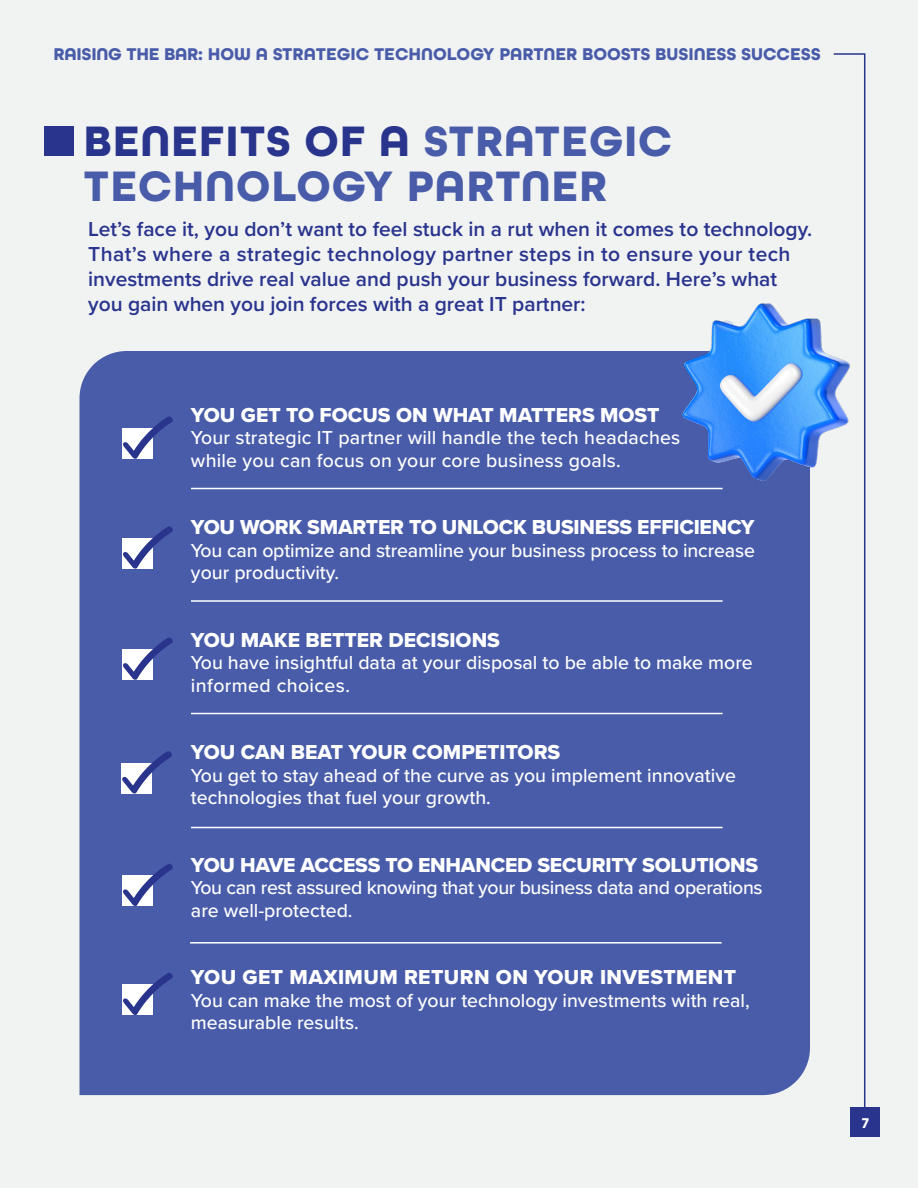
<style>
.page{position:relative;width:918px;height:1188px;background:#f1f3f3}
.page>*{position:absolute;margin:0;border:0;box-sizing:border-box;transform-origin:0 0}
.t1{font:700 45px/45px "All Round Gothic";letter-spacing:.02em;color:#495ca9}
.t2{font:600 21px/25.2px "Proxima Nova";color:#29348d}
.t3{font:21px "Proxima Nova Extrabld";letter-spacing:-.01em;color:#fff}
.t4{font:21px "Proxima Nova Extrabld";letter-spacing:.02em;color:#fff}
.t5{font:500 19.5px/22.5px "Proxima Nova";color:#fff}
.t6{font:500 19.5px/22.5px "Proxima Nova";letter-spacing:-.02em;color:#fff}
.t7{font:500 19.5px "Proxima Nova";letter-spacing:.02em;color:#fff}
.t8{font:700 18px "All Round Gothic";color:#495ca9}
.t9{font:700 15px "All Round Gothic";color:#fff}
.s1{color:#29348d}
</style>
<div class="page">
<div style="left:851px;top:1107px;width:29px;height:30px;background:#29348d"></div>
<svg style="left:833px;top:53px;width:33px;height:1056px"></svg>
<div style="left:80px;top:351px;width:730px;height:744px;background:#495ca9"></div>
<div style="left:45px;top:126px;width:29px;height:29px;background:#29348d"></div>
<hr style="left:191px;top:488px;width:532px;height:1px;background:#fff">
<hr style="left:191px;top:600px;width:532px;height:2px;background:#fff">
<hr style="left:191px;top:713px;width:532px;height:1px;background:#fff">
<hr style="left:191px;top:827px;width:532px;height:1px;background:#fff">
<div style="left:122px;top:428px;width:31px;height:31px;background:#fff"></div>
<div style="left:122px;top:538px;width:31px;height:31px;background:#fff"></div>
<div style="left:122px;top:649px;width:31px;height:31px;background:#fff"></div>
<div style="left:122px;top:875px;width:31px;height:31px;background:#fff"></div>
<div style="left:122px;top:984px;width:31px;height:31px;background:#fff"></div>
<svg style="left:123px;top:416px;width:50px;height:43px"></svg>
<svg style="left:123px;top:526px;width:50px;height:43px"></svg>
<svg style="left:123px;top:637px;width:50px;height:43px"></svg>
<svg style="left:123px;top:864px;width:50px;height:42px"></svg>
<svg style="left:123px;top:973px;width:50px;height:42px"></svg>
<img style="left:646px;top:272px;width:220px;height:243px">
<hr style="left:190px;top:942px;width:532px;height:2px;background:#fff">
<div style="left:121px;top:763px;width:31px;height:31px;background:#fff"></div>
<svg style="left:122px;top:751px;width:50px;height:43px"></svg>
<p class="t8" style="left:53px;top:43px;width:769px">RAISING THE BAR: HOW A STRATEGIC TECHNOLOGY PARTNER BOOSTS BUSINESS SUCCESS</p>
<p class="t1" style="left:84px;top:119px;width:590px"><span class="s1">BENEFITS OF A</span> STRATEGIC<br>TECHNOLOGY PARTNER</p>
<p class="t2" style="left:88px;top:216px;width:726px">Let’s face it, you don’t want to feel stuck in a rut when it comes to technology.<br>That’s where a strategic technology partner steps in to ensure your tech investments drive real value and push your business forward. Here’s what you gain when you join forces with a great IT partner:</p>
<p class="t3" style="left:191px;top:399px;width:470px">YOU GET TO FOCUS ON WHAT MATTERS MOST</p>
<p class="t5" style="left:191px;top:426px;width:491px">Your strategic IT partner will handle the tech headaches</p>
<p class="t5" style="left:191px;top:448px;width:431px">while you can focus on your core business goals.</p>
<p class="t3" style="left:191px;top:512px;width:565px">YOU WORK SMARTER TO UNLOCK BUSINESS EFFICIENCY</p>
<p class="t5" style="left:191px;top:538px;width:565px">You can optimize and streamline your business process to increase your productivity.</p>
<p class="t3" style="left:191px;top:624px;width:310px">YOU MAKE BETTER DECISIONS</p>
<p class="t5" style="left:191px;top:651px;width:563px">You have insightful data at your disposal to be able to make more</p>
<p class="t7" style="left:191px;top:671px;width:161px">informed choices.</p>
<p class="t3" style="left:191px;top:737px;width:371px">YOU CAN BEAT YOUR COMPETITORS</p>
<p class="t5" style="left:191px;top:763px;width:547px">You get to stay ahead of the curve as you implement innovative technologies that fuel your growth.</p>
<p class="t3" style="left:191px;top:849px;width:569px">YOU HAVE ACCESS TO ENHANCED SECURITY SOLUTIONS</p>
<p class="t6" style="left:191px;top:876px;width:573px">You can rest assured knowing that your business data and operations are well-protected.</p>
<p class="t4" style="left:191px;top:962px;width:547px">YOU GET MAXIMUM RETURN ON YOUR INVESTMENT</p>
<p class="t5" style="left:191px;top:988px;width:560px">You can make the most of your technology investments with real, measurable results.</p>
<p class="t9" style="left:862px;top:1114px;width:9px">7</p>
</div>
